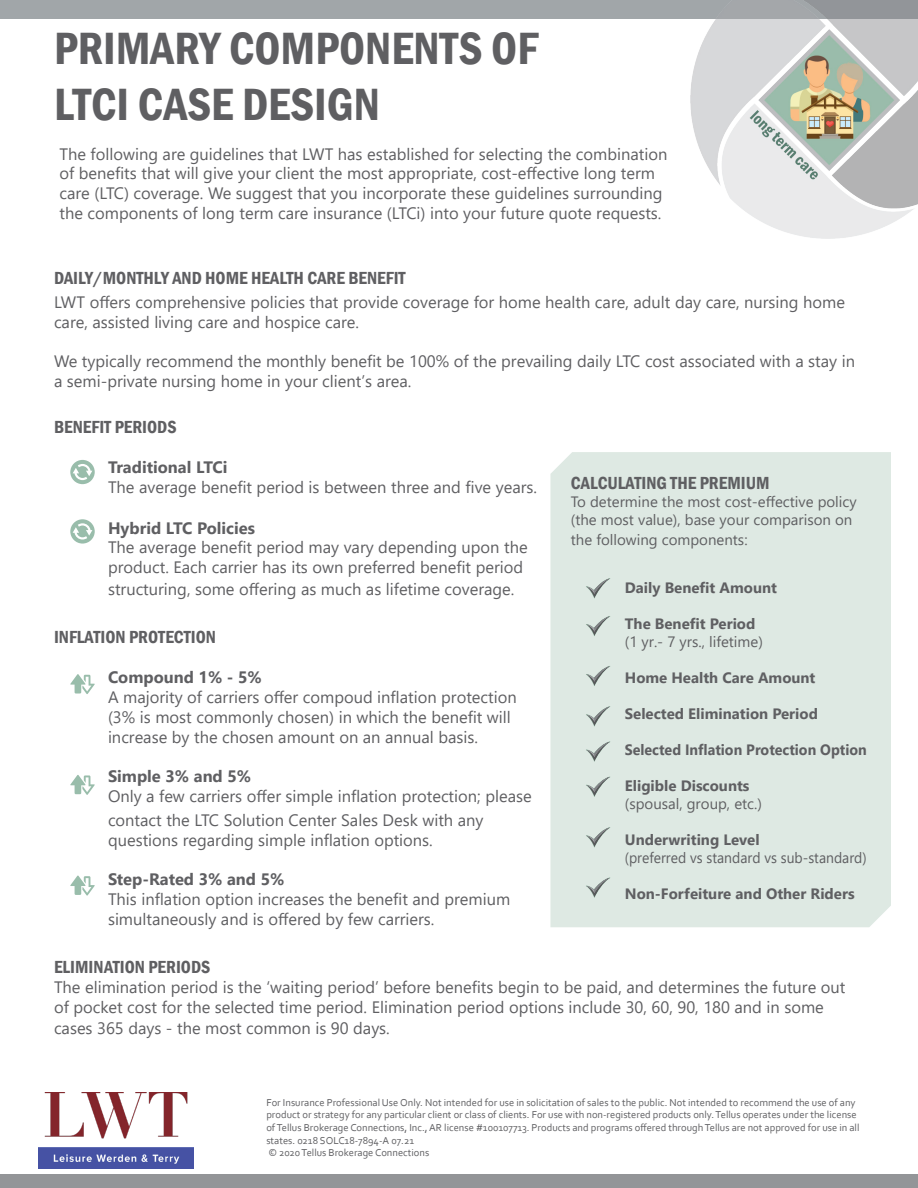
<style>
.page{position:relative;width:918px;height:1188px;background:#fff}
.page>*{position:absolute;margin:0;border:0;box-sizing:border-box;transform-origin:0 0}
.t1{font:600 condensed 46.5px/55.8px "Franklin Gothic";color:#5f5f62}
.t2{font:600 condensed 18px "Franklin Gothic";color:#5f5f62}
.t3{font:16.5px/19.8px "Segoe UI";color:#5f5f62}
.t4{font:700 16.5px "Segoe UI";color:#5f5f62}
.t5{font:15px/18px "Segoe UI";color:#5f5f62}
.t6{font:700 15px "Segoe UI";color:#5f5f62}
.t7{font:15px "Segoe UI";color:#5f5f62;scale:.93 1}
.t8{font:700 15px "Segoe UI";color:#5f5f62;scale:.95 1}
.t9{font:10.5px/12.6px "Corbel";color:#5f5f62}
.s1{font-weight:700}
</style>
<div class="page">
<div style="left:0;top:0;width:918px;height:18px;background:#a1a6a9"></div>
<img style="left:691px;top:0;width:227px;height:238px">
<div style="left:0;top:1174px;width:918px;height:14px;background:#939598"></div>
<img style="left:38px;top:1093px;width:156px;height:75px">
<div style="left:550px;top:452px;width:341px;height:475px;background:#dee9e3"></div>
<svg style="left:586px;top:578px;width:24px;height:20px"></svg>
<svg style="left:586px;top:616px;width:24px;height:20px"></svg>
<svg style="left:586px;top:666px;width:24px;height:20px"></svg>
<svg style="left:586px;top:706px;width:24px;height:20px"></svg>
<svg style="left:586px;top:741px;width:24px;height:21px"></svg>
<svg style="left:586px;top:777px;width:24px;height:20px"></svg>
<svg style="left:586px;top:827px;width:24px;height:20px"></svg>
<svg style="left:586px;top:877px;width:24px;height:21px"></svg>
<svg style="left:70px;top:460px;width:25px;height:24px"></svg>
<svg style="left:70px;top:519px;width:25px;height:25px"></svg>
<svg style="left:70px;top:674px;width:25px;height:20px"></svg>
<svg style="left:70px;top:775px;width:25px;height:20px"></svg>
<svg style="left:70px;top:875px;width:25px;height:21px"></svg>
<p class="t1" style="left:54px;top:20px;width:485px">PRIMARY COMPONENTS OF<br>LTCI CASE DESIGN</p>
<p class="t3" style="left:59px;top:142px;width:609px">The following are guidelines that LWT has established for selecting the combination of benefits that will give your client the most appropriate, cost-effective long term care (LTC) coverage. We suggest that you incorporate these guidelines surrounding the components of long term care insurance (LTCi) into your future quote requests.</p>
<p class="t2" style="left:54px;top:266px;width:353px">DAILY/MONTHLY AND HOME HEALTH CARE BENEFIT</p>
<p class="t3" style="left:54px;top:291px;width:792px">LWT offers comprehensive policies that provide coverage for home health care, adult day care, nursing home care, assisted living care and hospice care.</p>
<p class="t3" style="left:54px;top:350px;width:803px">We typically recommend the monthly benefit be 100% of the prevailing daily LTC cost associated with a stay in a semi-private nursing home in your client’s area.</p>
<p class="t2" style="left:54px;top:415px;width:124px">BENEFIT PERIODS</p>
<p class="t3" style="left:108px;top:456px;width:431px"><span class="s1">Traditional LTCi<br></span>The average benefit period is between three and five years.</p>
<p class="t4" style="left:108px;top:512px;width:149px">Hybrid LTC Policies</p>
<p class="t3" style="left:108px;top:536px;width:421px">The average benefit period may vary depending upon the product. Each carrier has its own preferred benefit period</p>
<p class="t3" style="left:108px;top:578px;width:408px">structuring, some offering as much as lifetime coverage.</p>
<p class="t2" style="left:54px;top:625px;width:163px">INFLATION PROTECTION</p>
<p class="t3" style="left:108px;top:666px;width:410px"><span class="s1">Compound 1% - 5%<br></span>A majority of carriers offer compoud inflation protection (3% is most commonly chosen) in which the benefit will increase by the chosen amount on an annual basis.</p>
<p class="t4" style="left:108px;top:761px;width:145px">Simple 3% and 5%</p>
<p class="t3" style="left:108px;top:783px;width:425px;line-height:24px">Only a few carriers offer simple inflation protection; please contact the LTC Solution Center Sales Desk with any</p>
<p class="t3" style="left:108px;top:829px;width:326px">questions regarding simple inflation options.</p>
<p class="t4" style="left:108px;top:864px;width:178px">Step-Rated 3% and 5%</p>
<p class="t3" style="left:108px;top:888px;width:404px">This inflation option increases the benefit and premium</p>
<p class="t3" style="left:108px;top:908px;width:328px">simultaneously and is offered by few carriers.</p>
<p class="t2" style="left:54px;top:955px;width:158px">ELIMINATION PERIODS</p>
<p class="t3" style="left:54px;top:976px;width:793px">The elimination period is the ‘waiting period’ before benefits begin to be paid, and determines the future out of pocket cost for the selected time period. Elimination period options include 30, 60, 90, 180 and in some</p>
<p class="t3" style="left:54px;top:1017px;width:337px">cases 365 days - the most common is 90 days.</p>
<p class="t2" style="left:571px;top:471px;width:200px">CALCULATING THE PREMIUM</p>
<p class="t5" style="left:571px;top:492px;width:287px">To determine the most cost-effective policy (the most value), base your comparison on</p>
<p class="t5" style="left:571px;top:529px;width:178px">the following components:</p>
<p class="t6" style="left:625px;top:574px;width:154px">Daily Benefit Amount</p>
<p class="t5" style="left:625px;top:613px;width:140px"><span class="s1">The Benefit Period </span>(1 yr.- 7 yrs., lifetime)</p>
<p class="t6" style="left:625px;top:664px;width:192px">Home Health Care Amount</p>
<p class="t6" style="left:625px;top:700px;width:195px">Selected Elimination Period</p>
<p class="t8" style="left:625px;top:736px;width:256px">Selected Inflation Protection Option</p>
<p class="t6" style="left:625px;top:772px;width:126px">Eligible Discounts</p>
<p class="t5" style="left:625px;top:793px;width:139px">(spousal, group, etc.)</p>
<p class="t6" style="left:625px;top:826px;width:136px">Underwriting Level</p>
<p class="t7" style="left:625px;top:844px;width:261px">(preferred vs standard vs sub-standard)</p>
<p class="t6" style="left:625px;top:880px;width:231px">Non-Forfeiture and Other Riders</p>
<p class="t9" style="left:266px;top:1096px;width:595px">For Insurance Professional Use Only. Not intended for use in solicitation of sales to the public. Not intended to recommend the use of any product or strategy for any particular client or class of clients. For use with non-registered products only. Tellus operates under the license of Tellus Brokerage Connections, Inc., AR license #100107713. Products and programs offered through Tellus are not approved for use in all states. 0218 SOLC18-7894-A 07.21</p>
<p class="t9" style="left:268px;top:1146px;width:162px">© 2020 Tellus Brokerage Connections</p>
</div>
